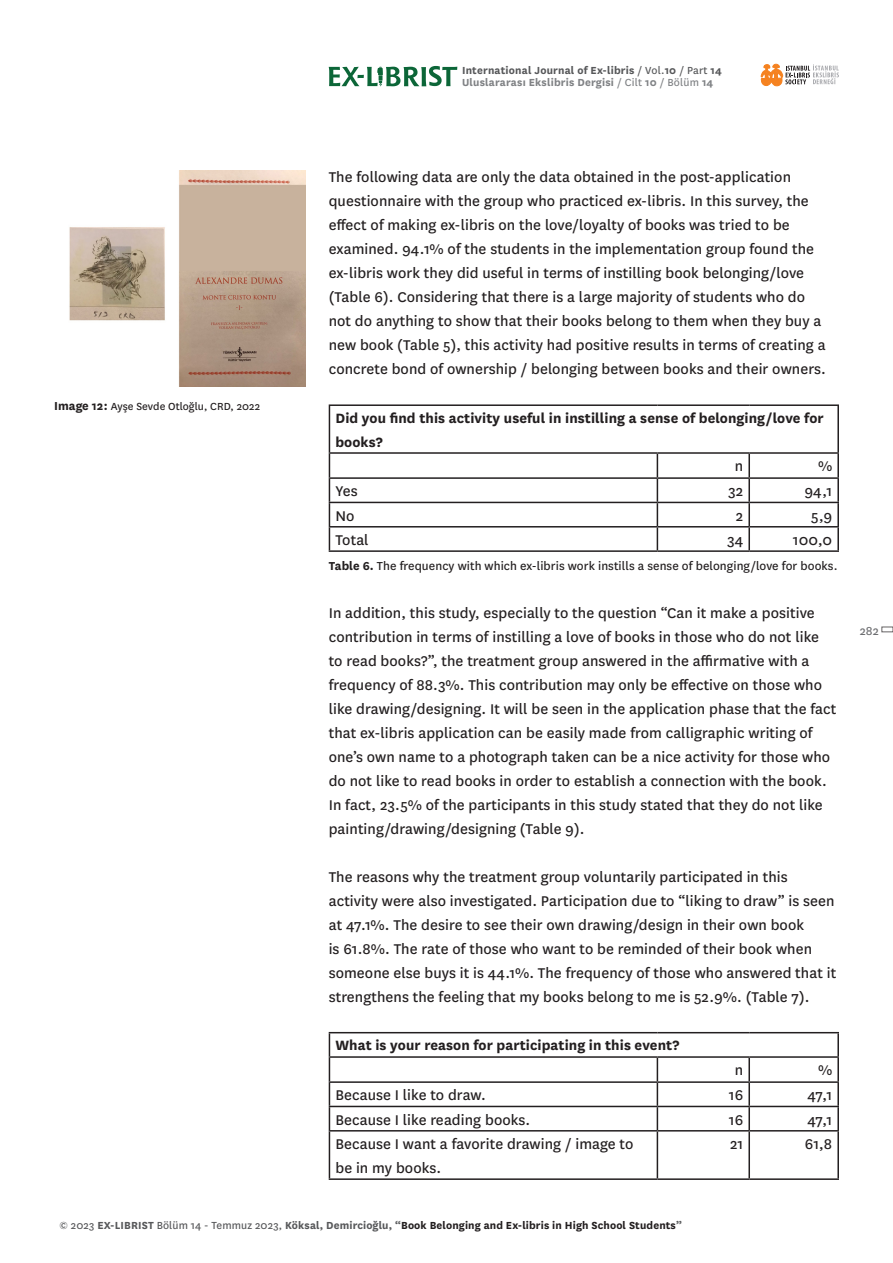
<style>
.page{position:relative;width:893px;height:1263px;background:#fff}
.page>*{position:absolute;margin:0;border:0;box-sizing:border-box;transform-origin:0 0}
.t1{font:16.5px/24px "National";letter-spacing:.005em;color:#231f20}
.t2{font:700 15.75px/24px "National";letter-spacing:.005em;color:#231f20}
.t3{font:13.5px "National";letter-spacing:.005em;color:#231f20}
.t4{font:13.5px "National";color:#6c6d70}
.t5{font:700 12px "National";letter-spacing:.01em;color:#231f20}
.t6{font:700 12px/12px "National";letter-spacing:.015em;color:#57585a}
.t7{font:12px "National";letter-spacing:.005em;color:#231f20}
.s1{font-weight:400}
.s2{color:#808285}
.s3{font-weight:400;color:#808285}
.s4{font-weight:700;font-size:13.5px}
.s5{font-weight:700}
.s6{font-weight:400;color:#57585a}
.s7{color:#57585a}
</style>
<div class="page">
<svg style="left:329px;top:66px;width:128px;height:20px"></svg>
<svg style="left:761px;top:64px;width:78px;height:22px"></svg>
<hr style="left:329px;top:404px;width:328px;height:2px;background:#231f20">
<hr style="left:329px;top:406px;width:1px;height:46px;background:#231f20">
<hr style="left:657px;top:404px;width:92px;height:2px;background:#231f20">
<hr style="left:749px;top:404px;width:90px;height:2px;background:#231f20">
<hr style="left:837px;top:406px;width:2px;height:46px;background:#231f20">
<hr style="left:329px;top:452px;width:328px;height:2px;background:#231f20">
<hr style="left:657px;top:452px;width:92px;height:2px;background:#231f20">
<hr style="left:749px;top:452px;width:90px;height:2px;background:#231f20">
<hr style="left:748px;top:454px;width:2px;height:23px;background:#231f20">
<hr style="left:837px;top:454px;width:2px;height:23px;background:#231f20">
<hr style="left:329px;top:477px;width:328px;height:2px;background:#231f20">
<hr style="left:657px;top:477px;width:92px;height:2px;background:#231f20">
<hr style="left:749px;top:477px;width:90px;height:2px;background:#231f20">
<hr style="left:748px;top:479px;width:2px;height:23px;background:#231f20">
<hr style="left:837px;top:479px;width:2px;height:23px;background:#231f20">
<hr style="left:329px;top:502px;width:328px;height:1px;background:#231f20">
<hr style="left:657px;top:502px;width:92px;height:1px;background:#231f20">
<hr style="left:749px;top:502px;width:90px;height:1px;background:#231f20">
<hr style="left:748px;top:503px;width:2px;height:23px;background:#231f20">
<hr style="left:837px;top:503px;width:2px;height:23px;background:#231f20">
<hr style="left:329px;top:526px;width:328px;height:1px;background:#231f20">
<svg style="left:329px;top:454px;width:1px;height:96px"></svg>
<hr style="left:657px;top:526px;width:92px;height:1px;background:#231f20">
<svg style="left:657px;top:454px;width:1px;height:96px"></svg>
<hr style="left:749px;top:526px;width:90px;height:1px;background:#231f20">
<hr style="left:748px;top:527px;width:2px;height:23px;background:#231f20">
<hr style="left:837px;top:527px;width:2px;height:23px;background:#231f20">
<hr style="left:329px;top:550px;width:328px;height:2px;background:#231f20">
<hr style="left:657px;top:550px;width:92px;height:2px;background:#231f20">
<hr style="left:749px;top:550px;width:90px;height:2px;background:#231f20">
<hr style="left:329px;top:1032px;width:328px;height:1px;background:#231f20">
<hr style="left:657px;top:1032px;width:92px;height:1px;background:#231f20">
<hr style="left:749px;top:1032px;width:90px;height:1px;background:#231f20">
<hr style="left:837px;top:1033px;width:2px;height:23px;background:#231f20">
<hr style="left:329px;top:1056px;width:328px;height:2px;background:#231f20">
<hr style="left:657px;top:1056px;width:92px;height:2px;background:#231f20">
<hr style="left:749px;top:1056px;width:90px;height:2px;background:#231f20">
<hr style="left:748px;top:1058px;width:2px;height:23px;background:#231f20">
<hr style="left:837px;top:1058px;width:2px;height:23px;background:#231f20">
<hr style="left:329px;top:1081px;width:328px;height:2px;background:#231f20">
<hr style="left:657px;top:1081px;width:92px;height:2px;background:#231f20">
<hr style="left:749px;top:1081px;width:90px;height:2px;background:#231f20">
<hr style="left:748px;top:1083px;width:2px;height:23px;background:#231f20">
<hr style="left:837px;top:1083px;width:2px;height:23px;background:#231f20">
<hr style="left:329px;top:1106px;width:328px;height:1px;background:#231f20">
<svg style="left:329px;top:1033px;width:1px;height:97px"></svg>
<hr style="left:657px;top:1106px;width:92px;height:1px;background:#231f20">
<svg style="left:657px;top:1058px;width:1px;height:72px"></svg>
<hr style="left:749px;top:1106px;width:90px;height:1px;background:#231f20">
<hr style="left:748px;top:1107px;width:2px;height:23px;background:#231f20">
<hr style="left:837px;top:1107px;width:2px;height:23px;background:#231f20">
<hr style="left:329px;top:1130px;width:328px;height:1px;background:#231f20">
<hr style="left:329px;top:1131px;width:1px;height:47px;background:#231f20">
<hr style="left:657px;top:1130px;width:92px;height:1px;background:#231f20">
<hr style="left:657px;top:1131px;width:1px;height:47px;background:#231f20">
<hr style="left:749px;top:1130px;width:90px;height:1px;background:#231f20">
<hr style="left:748px;top:1131px;width:2px;height:47px;background:#231f20">
<hr style="left:837px;top:1131px;width:2px;height:47px;background:#231f20">
<hr style="left:329px;top:1178px;width:328px;height:2px;background:#231f20">
<hr style="left:657px;top:1178px;width:92px;height:2px;background:#231f20">
<hr style="left:749px;top:1178px;width:90px;height:2px;background:#231f20">
<img style="left:69px;top:170px;width:237px;height:217px">
<p class="t6" style="left:462px;top:63px;width:261px">International Journal of Ex-libris <span class="s1">/ Vol.</span>10 <span class="s1">/ Part</span> 14<br><span class="s2">Uluslararası Ekslibris Dergisi</span> <span class="s3">/ Cilt</span> <span class="s2">10</span> <span class="s3">/ Bölüm</span> <span class="s2">14</span></p>
<p class="t7" style="left:54px;top:399px;width:208px"><span class="s4">Image 12:</span> Ayşe Sevde Otloğlu, CRD, 2022</p>
<p class="t1" style="left:329px;top:165px;width:499px">The following data are only the data obtained in the post-application questionnaire with the group who practiced ex-libris. In this survey, the effect of making ex-libris on the love/loyalty of books was tried to be examined. 94.1% of the students in the implementation group found the ex-libris work they did useful in terms of instilling book belonging/love (Table 6). Considering that there is a large majority of students who do not do anything to show that their books belong to them when they buy a new book (Table 5), this activity had positive results in terms of creating a concrete bond of ownership / belonging between books and their owners.</p>
<p class="t2" style="left:335px;top:405px;width:490px">Did you find this activity useful in instilling a sense of belonging/love for books?</p>
<p class="t1" style="left:735px;top:453px;width:10px">n</p>
<p class="t1" style="left:818px;top:453px;width:16px">%</p>
<p class="t1" style="left:335px;top:478px;width:24px">Yes</p>
<p class="t1" style="left:728px;top:478px;width:16px">32</p>
<p class="t1" style="left:805px;top:478px;width:29px">94,1</p>
<p class="t1" style="left:335px;top:503px;width:21px">No</p>
<p class="t1" style="left:736px;top:503px;width:9px">2</p>
<p class="t1" style="left:811px;top:503px;width:22px">5,9</p>
<p class="t1" style="left:335px;top:527px;width:35px">Total</p>
<p class="t1" style="left:727px;top:527px;width:17px">34</p>
<p class="t1" style="left:793px;top:527px;width:41px">100,0</p>
<p class="t3" style="left:329px;top:557px;width:510px"><span class="s5">Table 6.</span> The frequency with which ex-libris work instills a sense of belonging/love for books.</p>
<p class="t1" style="left:329px;top:600px;width:509px">In addition, this study, especially to the question “Can it make a positive contribution in terms of instilling a love of books in those who do not like to read books?”, the treatment group answered in the affirmative with a frequency of 88.3%. This contribution may only be effective on those who like drawing/designing. It will be seen in the application phase that the fact that ex-libris application can be easily made from calligraphic writing of one’s own name to a photograph taken can be a nice activity for those who do not like to read books in order to establish a connection with the book.<br>In fact, 23.5% of the participants in this study stated that they do not like painting/drawing/designing (Table 9).</p>
<p class="t1" style="left:329px;top:864px;width:509px">The reasons why the treatment group voluntarily participated in this activity were also investigated. Participation due to “liking to draw” is seen at 47.1%. The desire to see their own drawing/design in their own book<br>is 61.8%. The rate of those who want to be reminded of their book when someone else buys it is 44.1%. The frequency of those who answered that it strengthens the feeling that my books belong to me is 52.9%. (Table 7).</p>
<p class="t2" style="left:335px;top:1032px;width:345px">What is your reason for participating in this event?</p>
<p class="t1" style="left:735px;top:1057px;width:10px">n</p>
<p class="t1" style="left:818px;top:1057px;width:16px">%</p>
<p class="t1" style="left:335px;top:1082px;width:152px">Because I like to draw.</p>
<p class="t1" style="left:729px;top:1082px;width:16px">16</p>
<p class="t1" style="left:807px;top:1082px;width:26px">47,1</p>
<p class="t1" style="left:335px;top:1107px;width:196px">Because I like reading books.</p>
<p class="t1" style="left:729px;top:1107px;width:16px">16</p>
<p class="t1" style="left:807px;top:1107px;width:26px">47,1</p>
<p class="t1" style="left:335px;top:1131px;width:300px">Because I want a favorite drawing / image to be in my books.</p>
<p class="t1" style="left:730px;top:1131px;width:15px">21</p>
<p class="t1" style="left:805px;top:1131px;width:29px">61,8</p>
<p class="t5" style="left:60px;top:1217px;width:624px"><span class="s6">© 2023</span> <span class="s7">EX-LIBRIST</span> <span class="s6">Bölüm 14 - Temmuz 2023,</span> <span class="s7">Köksal, Demircioğlu, “</span>Book Belonging and Ex-libris in High School Students<span class="s7">”</span></p>
<p class="t4" style="left:860px;top:621px;width:20px">282</p>
</div>
